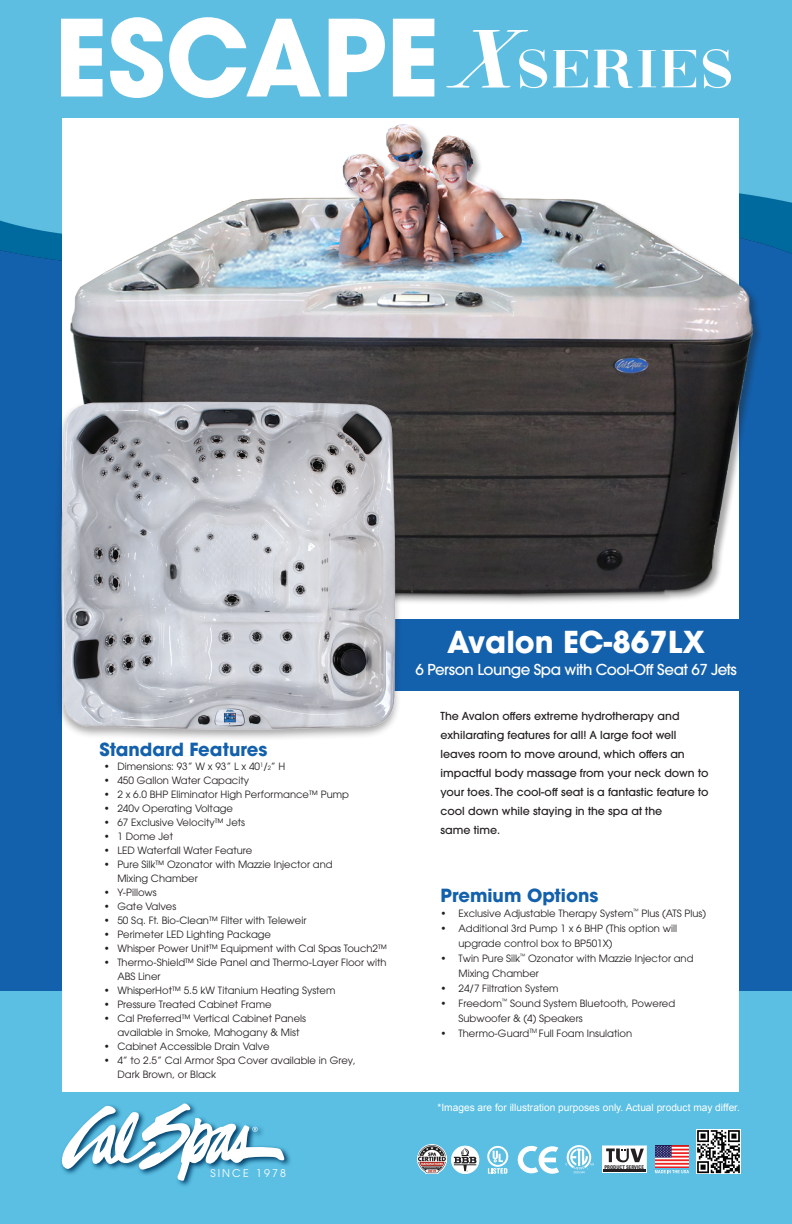
<style>
.page{position:relative;width:792px;height:1224px;background:#1360ac}
.page>*{position:absolute;margin:0;border:0;box-sizing:border-box;transform-origin:0 0}
.t1{font:700 105.2px "ITC Avant Garde Pro";color:#fff;scale:.96 1}
.t2{font:700 30px "ITC Avant Garde Pro";color:#fff}
.t3{font:700 18px "ITC Avant Garde Pro";color:#1360ac}
.t4{font:500 15px "ITC Avant Garde Pro";letter-spacing:-.03em;color:#fff}
.t5{font:500 11px/19px "ITC Avant Garde Pro";color:#231f20}
.t6{font:10.6px "ITC Avant Garde Pro";letter-spacing:.2em;color:#fff}
.t7{font:10.1px "Arial";color:#fff}
.t8{font:10px/14px "ITC Avant Garde Pro";color:#231f20}
.t9{font:700 condensed 5.2px "Univers";color:#231f20}
.s1{font-size:5.8px}
</style>
<div class="page">
<div style="left:0;top:0;width:792px;height:261px;background:#5dbee1"></div>
<div style="left:0;top:992px;width:792px;height:232px;background:#5abfe3"></div>
<svg style="left:604px;top:1148px;width:40px;height:22px"></svg>
<div style="left:602px;top:1146px;width:44px;height:27px;border:1px solid #fff"></div>
<svg style="left:606px;top:1148px;width:38px;height:14px"></svg>
<hr style="left:604px;top:1164px;width:40px;height:1px;background:#fff">
<hr style="left:603px;top:1170px;width:43px;height:2px;background:#231f20">
<img style="left:418px;top:1145px;width:29px;height:29px">
<svg style="left:487px;top:1146px;width:21px;height:28px"></svg>
<svg style="left:518px;top:1146px;width:41px;height:28px"></svg>
<svg style="left:566px;top:1145px;width:28px;height:28px"></svg>
<svg style="left:452px;top:1146px;width:27px;height:28px"></svg>
<div style="left:451px;top:1146px;width:28px;height:28px;border:1px solid #fff;border-radius:50%"></div>
<svg style="left:454px;top:1148px;width:23px;height:24px"></svg>
<img style="left:696px;top:1130px;width:44px;height:44px">
<img style="left:655px;top:1145px;width:34px;height:23px">
<svg style="left:655px;top:1170px;width:34px;height:3px"></svg>
<svg style="left:62px;top:1103px;width:223px;height:79px"></svg>
<div style="left:62px;top:118px;width:676px;height:974px;background:#fff"></div>
<div style="left:180px;top:619px;width:559px;height:72px;background:#1360ac"></div>
<img style="left:447px;top:31px;width:284px;height:57px">
<img style="left:62px;top:98px;width:694px;height:521px">
<img style="left:58px;top:393px;width:350px;height:346px">
<p class="t1" style="left:54px;top:-13px;width:403px">ESCAPE</p>
<p class="t3" style="left:99px;top:737px;width:170px">Standard Features</p>
<p class="t8" style="left:104px;top:759px;width:183px">• Dimensions: 93” W x 93” L x 40<sup>1</sup>/<span class="s1">2</span>” H</p>
<p class="t8" style="left:104px;top:773px;width:147px">• 450 Gallon Water Capacity</p>
<p class="t8" style="left:104px;top:787px;width:247px">• 2 x 6.0 BHP Eliminator High Performance™ Pump</p>
<p class="t8" style="left:104px;top:801px;width:131px">• 240v Operating Voltage</p>
<p class="t8" style="left:104px;top:815px;width:143px">• 67 Exclusive Velocity™ Jets</p>
<p class="t8" style="left:104px;top:829px;width:71px">• 1 Dome Jet</p>
<p class="t8" style="left:104px;top:843px;width:150px">• LED Waterfall Water Feature</p>
<p class="t8" style="left:117px;top:857px;width:217px;text-indent:-14px">• Pure Silk™ Ozonator with Mazzie Injector and<br>Mixing Chamber</p>
<p class="t8" style="left:104px;top:885px;width:54px">• Y-Pillows</p>
<p class="t8" style="left:104px;top:899px;width:74px">• Gate Valves</p>
<p class="t8" style="left:104px;top:913px;width:204px">• 50 Sq. Ft. Bio-Clean™ Filter with Teleweir</p>
<p class="t8" style="left:104px;top:927px;width:169px">• Perimeter LED Lighting Package</p>
<p class="t8" style="left:104px;top:941px;width:285px">• Whisper Power Unit™ Equipment with Cal Spas Touch2™</p>
<p class="t8" style="left:117px;top:955px;width:271px;text-indent:-14px">• Thermo-Shield™ Side Panel and Thermo-Layer Floor with<br>ABS Liner</p>
<p class="t8" style="left:104px;top:983px;width:233px">• WhisperHot™ 5.5 kW Titanium Heating System</p>
<p class="t8" style="left:104px;top:997px;width:169px">• Pressure Treated Cabinet Frame</p>
<p class="t8" style="left:117px;top:1011px;width:190px;text-indent:-14px">• Cal Preferred™ Vertical Cabinet Panels available in Smoke, Mahogany &amp; Mist</p>
<p class="t8" style="left:104px;top:1039px;width:167px">• Cabinet Accessible Drain Valve</p>
<p class="t8" style="left:117px;top:1053px;width:240px;text-indent:-14px">• 4” to 2.5” Cal Armor Spa Cover available in Grey,<br>Dark Brown, or Black</p>
<p class="t6" style="left:210px;top:1167px;width:77px">SINCE 1978</p>
<p class="t2" style="left:447px;top:622px;width:260px">Avalon EC-867LX</p>
<p class="t4" style="left:416px;top:660px;width:323px">6 Person Lounge Spa with Cool-Off Seat 67 Jets</p>
<p class="t5" style="left:441px;top:707px;width:269px">The Avalon offers extreme hydrotherapy and exhilarating features for all! A large foot well leaves room to move around, which offers an impactful body massage from your neck down to your toes. The cool-off seat is a fantastic feature to cool down while staying in the spa at the</p>
<p class="t5" style="left:441px;top:821px;width:61px">same time.</p>
<p class="t3" style="left:441px;top:883px;width:159px">Premium Options</p>
<p class="t8" style="left:441px;top:906px;width:267px">• Exclusive Adjustable Therapy System<sup>™</sup> Plus (ATS Plus)</p>
<p class="t8" style="left:459px;top:920px;width:220px;line-height:15px;text-indent:-18px">• Additional 3rd Pump 1 x 6 BHP (This option will upgrade control box to BP501X)</p>
<p class="t8" style="left:459px;top:950px;width:237px;line-height:15px;text-indent:-18px">• Twin Pure Silk<sup>™</sup> Ozonator with Mazzie Injector and<br>Mixing Chamber</p>
<p class="t8" style="left:441px;top:981px;width:120px">• 24/7 Filtration System</p>
<p class="t8" style="left:459px;top:995px;width:218px;line-height:15px;text-indent:-18px">• Freedom<sup>™</sup> Sound System Bluetooth, Powered<br>Subwoofer &amp; (4) Speakers</p>
<p class="t8" style="left:441px;top:1026px;width:193px">• Thermo-Guard<sup>TM</sup> Full Foam Insulation</p>
<p class="t7" style="left:438px;top:1101px;width:304px">*Images are for illustration purposes only. Actual product may differ.</p>
<p class="t9" style="left:604px;top:1164px;width:41px">PRODUCT SERVICE</p>
</div>
